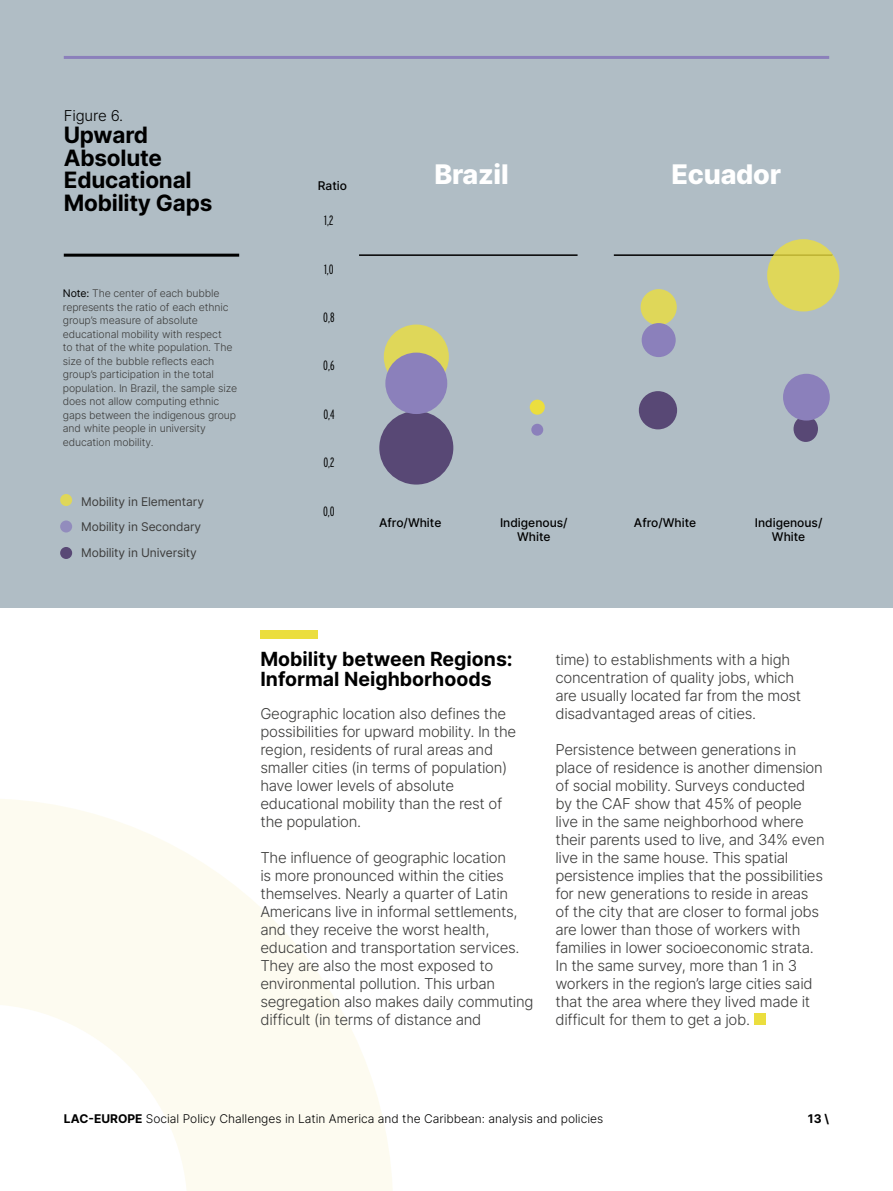
<style>
.page{position:relative;width:893px;height:1191px;background:#fff}
.page>*{position:absolute;margin:0;border:0;box-sizing:border-box;transform-origin:0 0}
.c__TIT_graficas_nive{font:800 27px "Inter";letter-spacing:-.01em;color:#fff}
.a__TIT_GRAFICAS_LAC{font:700 22.5px/22.5px "Inter";letter-spacing:-.01em;color:#000}
._6__TIT_1_2_1_LAC_EU{font:700 19.5px/19.5px "Inter";color:#000}
._4__Texto_corrido_LA{font:300 15px/18px "Inter";letter-spacing:-.02em;color:#3c3c3b}
.a__TIT_GRAFICAS_LAC-2{font:300 15px "Inter";letter-spacing:-.01em;color:#000}
.t1{font:300 13.5px "Interstate Compressed";color:#000}
.t2{font:300 12px "Inter";color:#000}
.g__referencia_LAC_EU{font:12px "Inter";letter-spacing:-.01em;color:#3c3c3b}
.t3{font:500 12px/13.5px "Inter";color:#000;text-align:center}
.t4{font:700 12px "Inter";color:#000}
._8__FUENTE{font:300 10.5px/13.5px "Inter";letter-spacing:-.01em;color:#3c3c3b}
.s1{font-weight:400;color:#000}
.s2{font-weight:700}
</style>
<div class="page">
<div style="left:0;top:0;width:893px;height:607px;background:#b0bdc5"></div>
<svg style="left:0;top:799px;width:393px;height:392px;fill:#fdfbf0"></svg>
<svg style="left:0;top:1004px;width:187px;height:187px"></svg>
<hr style="left:64px;top:254px;width:175px;height:3px;background:#000">
<hr style="left:359px;top:254px;width:219px;height:2px;background:#000">
<div style="left:260px;top:630px;width:58px;height:8px;background:#ebde3e"></div>
<div style="left:754px;top:1013px;width:11px;height:11px;background:#ebde3e"></div>
<div style="left:530px;top:399px;width:15px;height:16px;background:#ebde3e;border-radius:50%"></div>
<div style="left:531px;top:424px;width:12px;height:12px;background:#8b80bb;border-radius:50%"></div>
<div style="left:384px;top:324px;width:65px;height:65px;background:#dfd759;border-radius:50%"></div>
<div style="left:379px;top:411px;width:74px;height:73px;background:#584875;border-radius:50%"></div>
<div style="left:385px;top:352px;width:62px;height:62px;background:#8b80bb;border-radius:50%"></div>
<div style="left:641px;top:289px;width:36px;height:36px;background:#dfd759;border-radius:50%"></div>
<div style="left:639px;top:391px;width:38px;height:38px;background:#584875;border-radius:50%"></div>
<svg style="left:793px;top:416px;width:25px;height:26px"></svg>
<div style="left:642px;top:323px;width:34px;height:34px;background:#8b80bb;border-radius:50%"></div>
<div style="left:783px;top:374px;width:47px;height:46px;background:#8b80bb;border-radius:50%"></div>
<hr style="left:614px;top:254px;width:218px;height:2px;background:#000">
<div style="left:767px;top:239px;width:72px;height:72px;background:#dfd759;border-radius:50%"></div>
<hr style="left:64px;top:56px;width:765px;height:3px;background:#8b80bb">
<div style="left:60px;top:494px;width:12px;height:12px;background:#dfd759;border-radius:50%"></div>
<div style="left:60px;top:520px;width:12px;height:12px;background:#928cbd;border-radius:50%"></div>
<div style="left:60px;top:547px;width:12px;height:12px;background:#584875;border-radius:50%"></div>
<p class="a__TIT_GRAFICAS_LAC-2" style="left:64px;top:104px;width:61px">Figure 6.</p>
<p class="a__TIT_GRAFICAS_LAC" style="left:64px;top:123px;width:150px">Upward<br>Absolute<br>Educational<br>Mobility Gaps</p>
<p class="_8__FUENTE" style="left:63px;top:286px;width:176px"><span class="s1">Note:</span> The center of each bubble represents the ratio of each ethnic group’s measure of absolute educational mobility with respect<br>to that of the white population. The size of the bubble reflects each group’s participation in the total population. In Brazil, the sample size does not allow computing ethnic gaps between the indigenous group and white people in university education mobility.</p>
<p class="g__referencia_LAC_EU" style="left:81px;top:492px;width:124px">Mobility in Elementary</p>
<p class="g__referencia_LAC_EU" style="left:81px;top:518px;width:122px">Mobility in Secondary</p>
<p class="g__referencia_LAC_EU" style="left:81px;top:543px;width:117px">Mobility in University</p>
<p class="t3" style="left:318px;top:179px;width:31px">Ratio</p>
<p class="t1" style="left:324px;top:213px;width:11px">1,2</p>
<p class="t1" style="left:324px;top:261px;width:11px">1,0</p>
<p class="t1" style="left:323px;top:310px;width:13px">0,8</p>
<p class="t1" style="left:323px;top:358px;width:13px">0,6</p>
<p class="t1" style="left:323px;top:406px;width:13px">0,4</p>
<p class="t1" style="left:323px;top:455px;width:13px">0,2</p>
<p class="t1" style="left:323px;top:503px;width:13px">0,0</p>
<p class="c__TIT_graficas_nive" style="left:434px;top:155px;width:76px">Brazil</p>
<p class="c__TIT_graficas_nive" style="left:671px;top:155px;width:111px">Ecuador</p>
<p class="t3" style="left:379px;top:516px;width:64px">Afro/White</p>
<p class="t3" style="left:500px;top:516px;width:69px">Indigenous/</p>
<p class="t3" style="left:634px;top:516px;width:64px">Afro/White</p>
<p class="t3" style="left:517px;top:529px;width:35px">White</p>
<p class="t3" style="left:755px;top:516px;width:69px">Indigenous/<br>White</p>
<p class="_6__TIT_1_2_1_LAC_EU" style="left:260px;top:649px;width:254px">Mobility between Regions:<br>Informal Neighborhoods</p>
<p class="_4__Texto_corrido_LA" style="left:260px;top:704px;width:257px">Geographic location also defines the possibilities for upward mobility. In the region, residents of rural areas and smaller cities (in terms of population) have lower levels of absolute educational mobility than the rest of the population.</p>
<p class="_4__Texto_corrido_LA" style="left:260px;top:848px;width:275px">The influence of geographic location<br>is more pronounced within the cities themselves. Nearly a quarter of Latin Americans live in informal settlements, and they receive the worst health, education and transportation services.<br>They are also the most exposed to environmental pollution. This urban segregation also makes daily commuting difficult (in terms of distance and</p>
<p class="_4__Texto_corrido_LA" style="left:555px;top:650px;width:247px">time) to establishments with a high concentration of quality jobs, which are usually located far from the most disadvantaged areas of cities.</p>
<p class="_4__Texto_corrido_LA" style="left:555px;top:740px;width:271px">Persistence between generations in place of residence is another dimension of social mobility. Surveys conducted by the CAF show that 45% of people live in the same neighborhood where their parents used to live, and 34% even live in the same house. This spatial persistence implies that the possibilities for new generations to reside in areas of the city that are closer to formal jobs are lower than those of workers with families in lower socioeconomic strata.<br>In the same survey, more than 1 in 3 workers in the region’s large cities said that the area where they lived made it difficult for them to get a job.</p>
<p class="t2" style="left:64px;top:1109px;width:541px"><span class="s2">LAC-EUROPE</span> Social Policy Challenges in Latin America and the Caribbean: analysis and policies</p>
<p class="t4" style="left:808px;top:1109px;width:23px">13 \</p>
</div>
